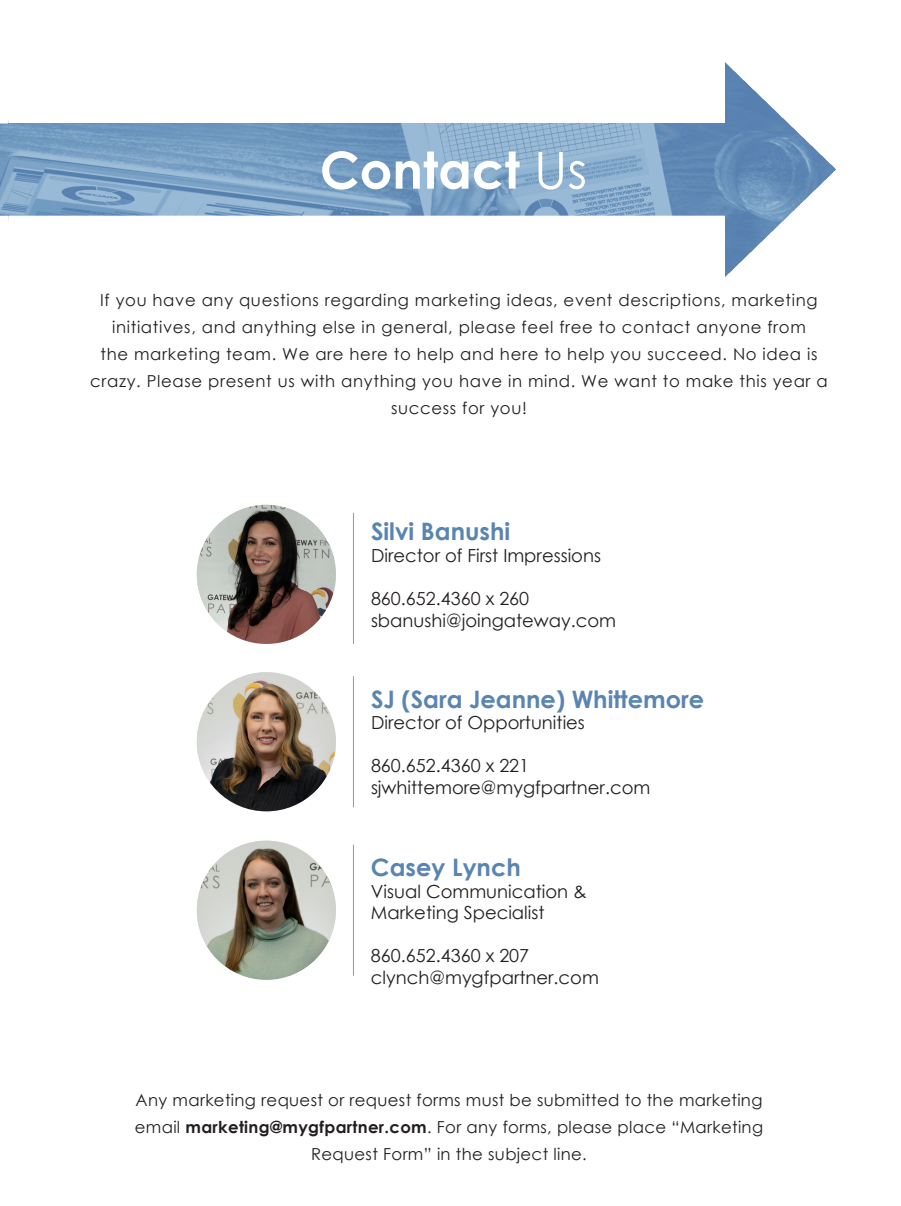
<style>
.page{position:relative;width:901px;height:1206px;background:#fff}
.page>*{position:absolute;margin:0;border:0;box-sizing:border-box;transform-origin:0 0}
.t1{font:700 51px "Century Gothic";color:#fff}
.t2{font:700 24px "Century Gothic";color:#5a84b2}
.t3{font:18px/21.6px "Century Gothic";color:#231f20}
.t4{font:16.5px/27px "Century Gothic";letter-spacing:.04em;color:#231f20;text-align:center}
.t5{font:16.5px/27px "Century Gothic";letter-spacing:.02em;color:#231f20;text-align:center}
.s1{font-weight:400}
.s2{font-weight:700}
</style>
<div class="page">
<img style="left:197px;top:504px;width:139px;height:140px;border-radius:70px">
<hr style="left:353px;top:513px;width:1px;height:131px;background:#5a84b2">
<img style="left:197px;top:672px;width:139px;height:139px;border-radius:70px">
<hr style="left:353px;top:676px;width:1px;height:131px;background:#5a84b2">
<img style="left:197px;top:840px;width:139px;height:139px;border-radius:70px">
<hr style="left:353px;top:844px;width:1px;height:131px;background:#5a84b2">
<img style="left:0;top:62px;width:836px;height:215px">
<p class="t1" style="left:320px;top:131px;width:269px">Contact <span class="s1">Us</span></p>
<p class="t4" style="left:90px;top:286px;width:739px">If you have any questions regarding marketing ideas, event descriptions, marketing initiatives, and anything else in general, please feel free to contact anyone from<br>the marketing team. We are here to help and here to help you succeed. No idea is crazy. Please present us with anything you have in mind. We want to make this year a success for you!</p>
<p class="t2" style="left:371px;top:513px;width:141px">Silvi Banushi</p>
<p class="t3" style="left:371px;top:544px;width:231px">Director of First Impressions</p>
<p class="t3" style="left:371px;top:587px;width:160px">860.652.4360 x 260</p>
<p class="t3" style="left:371px;top:609px;width:247px">sbanushi@joingateway.com</p>
<p class="t2" style="left:371px;top:680px;width:335px">SJ (Sara Jeanne) Whittemore</p>
<p class="t3" style="left:371px;top:711px;width:215px">Director of Opportunities</p>
<p class="t3" style="left:371px;top:754px;width:160px">860.652.4360 x 221</p>
<p class="t3" style="left:371px;top:776px;width:281px">sjwhittemore@mygfpartner.com</p>
<p class="t2" style="left:371px;top:849px;width:151px">Casey Lynch</p>
<p class="t3" style="left:371px;top:879px;width:217px">Visual Communication &amp;<br>Marketing Specialist</p>
<p class="t3" style="left:371px;top:944px;width:160px">860.652.4360 x 207</p>
<p class="t3" style="left:371px;top:966px;width:229px">clynch@mygfpartner.com</p>
<p class="t5" style="left:135px;top:1085px;width:630px">Any marketing request or request forms must be submitted to the marketing email <span class="s2">marketing@mygfpartner.com</span>. For any forms, please place “Marketing<br>Request Form” in the subject line.</p>
</div>
